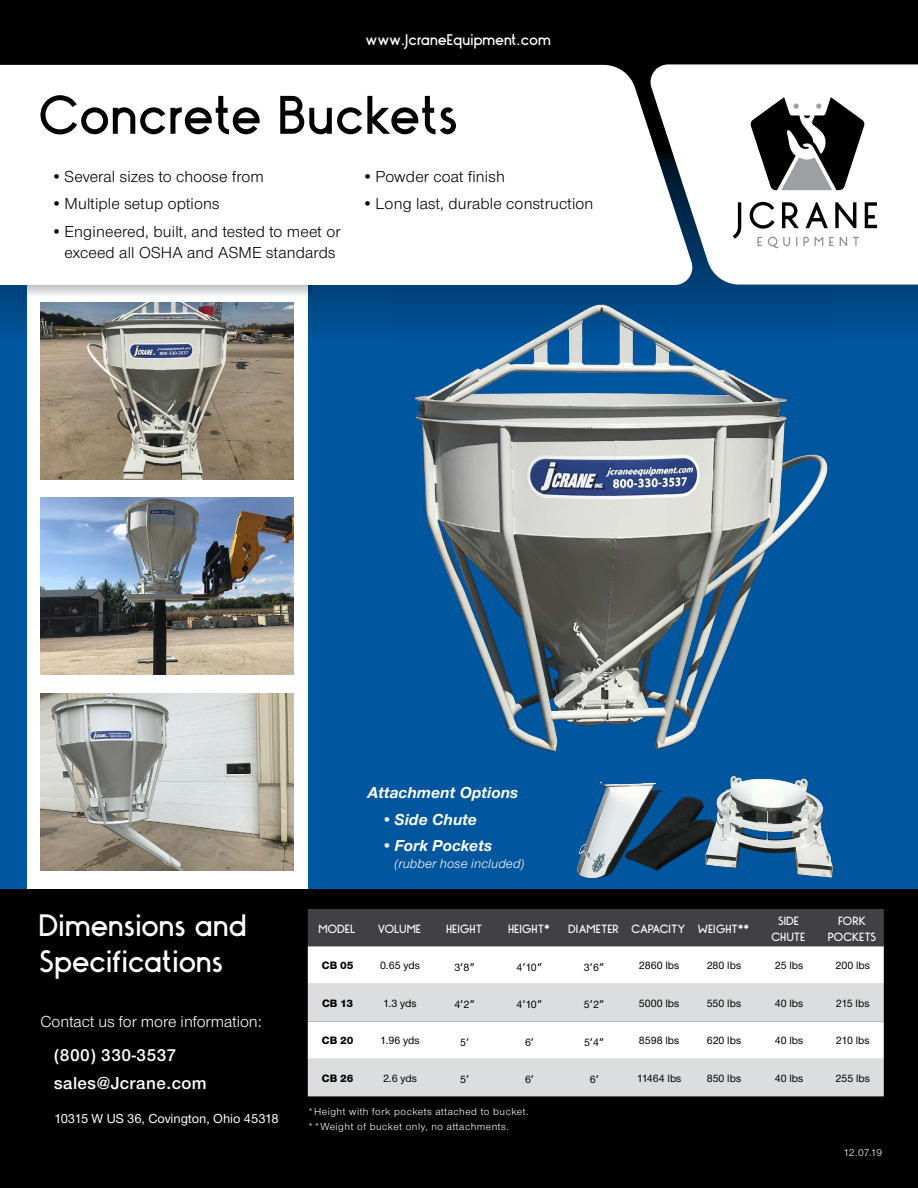
<style>
.page{position:relative;width:918px;height:1188px;background:#fff}
.page>*{position:absolute;margin:0;border:0;box-sizing:border-box;transform-origin:0 0}
.t1{font:700 63px "Monopoly";letter-spacing:-.005em;color:#000}
.t2{font:700 36px/36px "Monopoly";letter-spacing:-.01em;color:#fff}
.t3{font:600 18px/27.8px "Nimbus Sans Novus T";letter-spacing:.025em;color:#fff}
.t4{font:700 18px "Monopoly";letter-spacing:-.01em;color:#fff}
.t5{font:16.5px/21px "Nimbus Sans Novus T";letter-spacing:.01em;color:#000;text-align:center}
.t6{font:italic 700 16.5px "Nimbus Sans Novus T";letter-spacing:.01em;color:#fff}
.t7{font:16.5px "Nimbus Sans Novus T";color:#fff}
.t8{font:700 13.95px/16.6px "Monopoly";color:#fff;text-align:center}
.t9{font:500 13.5px "Nimbus Sans Novus T";color:#fff}
.t10{font:italic 13.5px "Nimbus Sans Novus T";letter-spacing:.01em;color:#fff}
.t11{font:500 11.1px "Nimbus Sans Novus T";color:#000}
.t12{font:800 11.1px "Nimbus Sans Novus T";color:#000}
.t13{font:10.5px/15px "Nimbus Sans Novus T";letter-spacing:.05em;color:#fff}
.s1{font-family:"Avenir"}
</style>
<div class="page">
<div style="left:0;top:123px;width:918px;height:853px;background:#0057a0"></div>
<svg style="left:0;top:285px;width:918px;height:45px"></svg>
<div style="left:27px;top:235px;width:281px;height:670px;background:#fff"></div>
<svg style="left:27px;top:285px;width:284px;height:13px"></svg>
<div style="left:0;top:0;width:918px;height:153px;background:#000"></div>
<div style="left:664px;top:64px;width:254px;height:221px;background:#fff"></div>
<div style="left:0;top:65px;width:692px;height:220px;background:#fff"></div>
<svg style="left:750px;top:81px;width:115px;height:109px"></svg>
<svg style="left:758px;top:237px;width:4px;height:9px"></svg>
<svg style="left:768px;top:237px;width:22px;height:12px"></svg>
<svg style="left:803px;top:237px;width:6px;height:9px"></svg>
<svg style="left:815px;top:237px;width:8px;height:9px"></svg>
<svg style="left:829px;top:237px;width:5px;height:9px"></svg>
<svg style="left:840px;top:237px;width:7px;height:9px"></svg>
<svg style="left:853px;top:237px;width:6px;height:9px"></svg>
<svg style="left:733px;top:202px;width:8px;height:37px"></svg>
<svg style="left:750px;top:202px;width:25px;height:27px"></svg>
<svg style="left:782px;top:202px;width:17px;height:26px"></svg>
<svg style="left:806px;top:202px;width:22px;height:26px"></svg>
<svg style="left:835px;top:202px;width:21px;height:26px"></svg>
<svg style="left:865px;top:202px;width:12px;height:26px"></svg>
<div style="left:0;top:890px;width:918px;height:298px;background:#000"></div>
<img style="left:40px;top:303px;width:254px;height:177px">
<img style="left:40px;top:497px;width:254px;height:177px">
<img style="left:40px;top:694px;width:254px;height:177px">
<div style="left:308px;top:909px;width:576px;height:37px;background:#414042"></div>
<div style="left:308px;top:946px;width:576px;height:38px;background:#fff"></div>
<svg style="left:308px;top:984px;width:576px;height:112px;background:#e6e7e8"></svg>
<img style="left:568px;top:775px;width:278px;height:115px">
<img style="left:391px;top:290px;width:441px;height:463px">
<h3 class="t4" style="left:366px;top:28px;width:187px">www.JcraneEquipment.com</h3>
<h1 class="t1" style="left:40px;top:75px;width:422px">Concrete Buckets</h1>
<h3 class="t5" style="left:51px;top:165px;width:215px">•Several sizes to choose from</h3>
<h3 class="t5" style="left:51px;top:193px;width:170px">• Multiple setup options</h3>
<h3 class="t5" style="left:51px;top:221px;width:291px">•Engineered, built, and tested to meet or exceed all OSHA and ASME standards</h3>
<h3 class="t5" style="left:362px;top:165px;width:144px">•Powder coat finish</h3>
<h3 class="t5" style="left:362px;top:193px;width:233px">•Long last, durable construction</h3>
<h3 class="t6" style="left:368px;top:783px;width:152px">Attachment Options</h3>
<h3 class="t6" style="left:381px;top:810px;width:97px">•Side Chute</h3>
<h3 class="t6" style="left:381px;top:836px;width:112px">•Fork Pockets</h3>
<p class="t10" style="left:395px;top:855px;width:131px">(rubber hose included)</p>
<h2 class="t2" style="left:40px;top:906px;width:210px">Dimensions and<br>Specifications</h2>
<h3 class="t7" style="left:40px;top:1011px;width:223px">Contact us for more information:</h3>
<h3 class="t3" style="left:54px;top:1041px;width:154px">(800) 330-3537 sales@Jcrane.com</h3>
<p class="t9" style="left:54px;top:1111px;width:226px">10315 W US 36, Covington, Ohio 45318</p>
<p class="t13" style="left:308px;top:1104px;width:222px">*Height with fork pockets attached to bucket. **Weight of bucket only, no attachments.</p>
<p class="t8" style="left:319px;top:920px;width:38px">MODEL</p>
<p class="t8" style="left:378px;top:920px;width:45px">VOLUME</p>
<p class="t8" style="left:447px;top:920px;width:38px">HEIGHT</p>
<p class="t8" style="left:509px;top:920px;width:43px">HEIGHT*</p>
<p class="t8" style="left:569px;top:920px;width:182px">DIAMETER CAPACITY WEIGHT**</p>
<p class="t8" style="left:772px;top:911px;width:36px">SIDE<br>CHUTE</p>
<p class="t8" style="left:829px;top:911px;width:50px">FORK<br>POCKETS</p>
<p class="t12" style="left:322px;top:959px;width:33px">CB 05</p>
<p class="t11" style="left:380px;top:959px;width:41px">0.65 yds</p>
<p class="t11" style="left:454px;top:960px;width:22px">3<span class="s1">’</span>8<span class="s1">”</span></p>
<p class="t11" style="left:516px;top:960px;width:28px">4<span class="s1">’</span>10<span class="s1">”</span></p>
<p class="t11" style="left:584px;top:960px;width:22px">3<span class="s1">’</span>6<span class="s1">”</span></p>
<p class="t11" style="left:639px;top:959px;width:42px">2860 lbs</p>
<p class="t11" style="left:707px;top:959px;width:36px">280 lbs</p>
<p class="t11" style="left:775px;top:959px;width:30px">25 lbs</p>
<p class="t11" style="left:836px;top:959px;width:36px">200 lbs</p>
<p class="t12" style="left:322px;top:997px;width:32px">CB 13</p>
<p class="t11" style="left:383px;top:997px;width:35px">1.3 yds</p>
<p class="t11" style="left:454px;top:998px;width:22px">4<span class="s1">’</span>2<span class="s1">”</span></p>
<p class="t11" style="left:516px;top:998px;width:28px">4<span class="s1">’</span>10<span class="s1">”</span></p>
<p class="t11" style="left:584px;top:998px;width:22px">5<span class="s1">’</span>2<span class="s1">”</span></p>
<p class="t11" style="left:639px;top:997px;width:42px">5000 lbs</p>
<p class="t11" style="left:707px;top:997px;width:36px">550 lbs</p>
<p class="t11" style="left:775px;top:997px;width:30px">40 lbs</p>
<p class="t11" style="left:836px;top:997px;width:35px">215 lbs</p>
<p class="t12" style="left:322px;top:1034px;width:33px">CB 20</p>
<p class="t11" style="left:380px;top:1034px;width:41px">1.96 yds</p>
<p class="t11" style="left:460px;top:1036px;width:11px">5<span class="s1">’</span></p>
<p class="t11" style="left:525px;top:1036px;width:11px">6<span class="s1">’</span></p>
<p class="t11" style="left:584px;top:1036px;width:22px">5<span class="s1">’</span>4<span class="s1">”</span></p>
<p class="t11" style="left:639px;top:1034px;width:42px">8598 lbs</p>
<p class="t11" style="left:707px;top:1034px;width:36px">620 lbs</p>
<p class="t11" style="left:775px;top:1034px;width:30px">40 lbs</p>
<p class="t11" style="left:836px;top:1034px;width:35px">210 lbs</p>
<p class="t12" style="left:322px;top:1072px;width:33px">CB 26</p>
<p class="t11" style="left:383px;top:1072px;width:35px">2.6 yds</p>
<p class="t11" style="left:460px;top:1073px;width:11px">5<span class="s1">’</span></p>
<p class="t11" style="left:525px;top:1073px;width:11px">6<span class="s1">’</span></p>
<p class="t11" style="left:590px;top:1073px;width:11px">6<span class="s1">’</span></p>
<p class="t11" style="left:637px;top:1072px;width:46px">11464 lbs</p>
<p class="t11" style="left:707px;top:1072px;width:36px">850 lbs</p>
<p class="t11" style="left:775px;top:1072px;width:30px">40 lbs</p>
<p class="t11" style="left:836px;top:1072px;width:36px">255 lbs</p>
<p class="t13" style="left:843px;top:1145px;width:40px">12.07.19</p>
</div>
